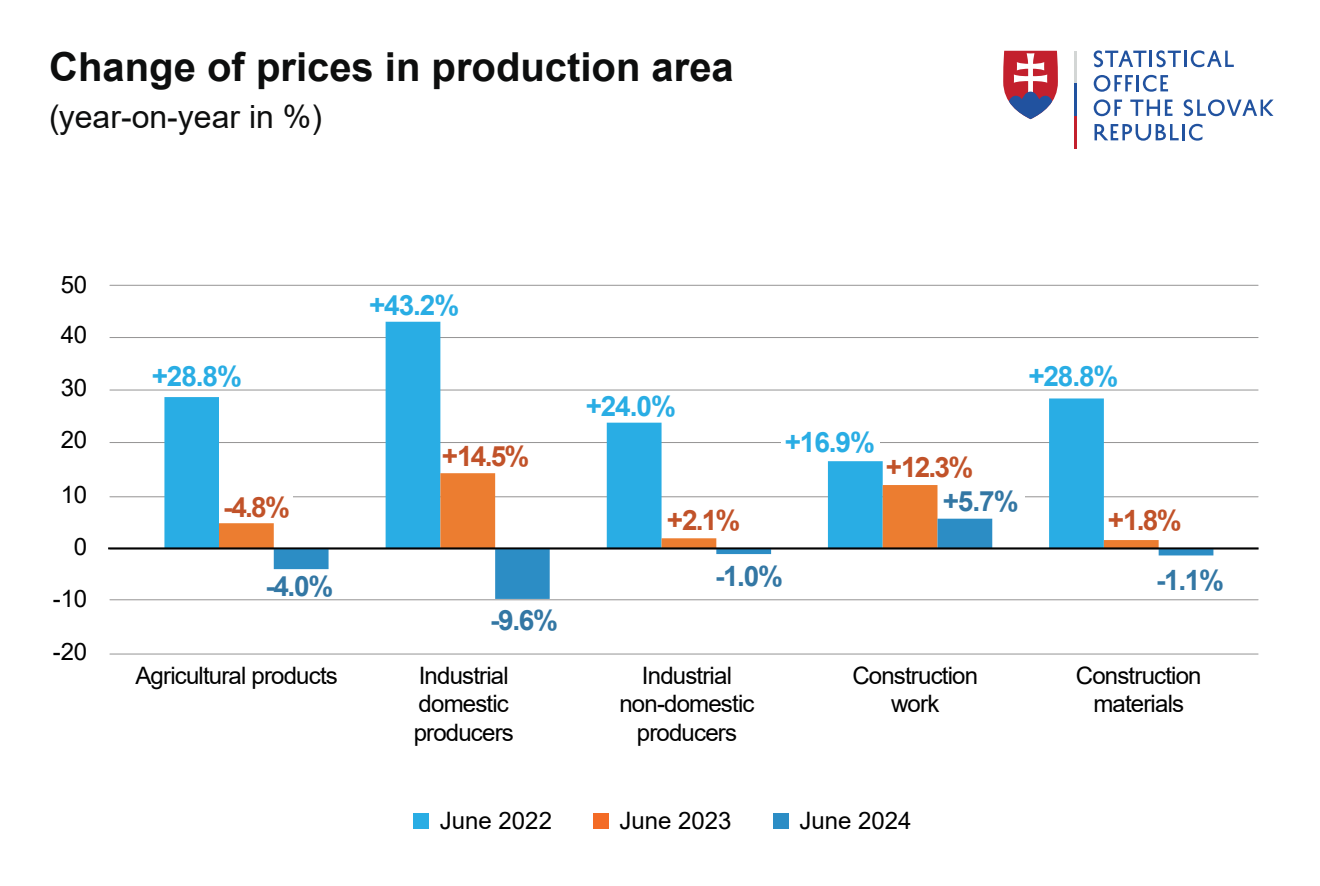
<style>
.page{position:relative;width:1320px;height:886px;background:#fff}
.page>*{position:absolute;margin:0;border:0;box-sizing:border-box;transform-origin:0 0}
.t1{font:700 40px "Arial";color:#0d0e0e}
.t2{font:32px "Arial";color:#0d0e0e}
.t3{font:700 28px "Arial";letter-spacing:-.04em;color:#29ade4}
.t4{font:700 28px "Arial";color:#c15229}
.t5{font:700 28px "Arial";color:#3377a4}
.t6{font:24px/28.8px "Arial";letter-spacing:-.035em;color:#010101;text-align:center}
.t7{font:24px "Arial";color:#010101}
</style>
<div class="page">
<svg style="left:1094px;top:50px;width:87px;height:17px"></svg>
<hr style="left:1184px;top:51px;width:3px;height:16px;background:#21529f">
<svg style="left:1191px;top:50px;width:43px;height:17px"></svg>
<svg style="left:1094px;top:75px;width:39px;height:17px"></svg>
<hr style="left:1136px;top:75px;width:3px;height:16px;background:#21529f">
<svg style="left:1143px;top:75px;width:25px;height:17px"></svg>
<svg style="left:1094px;top:99px;width:28px;height:17px"></svg>
<svg style="left:1130px;top:100px;width:42px;height:16px"></svg>
<svg style="left:1184px;top:99px;width:90px;height:17px"></svg>
<svg style="left:1095px;top:124px;width:84px;height:17px"></svg>
<hr style="left:1182px;top:124px;width:3px;height:16px;background:#21529f">
<svg style="left:1189px;top:124px;width:13px;height:17px"></svg>
<svg style="left:1003px;top:51px;width:55px;height:68px"></svg>
<hr style="left:1074px;top:51px;width:3px;height:32px;background:#d3d6d5">
<hr style="left:1074px;top:83px;width:3px;height:33px;background:#21529f">
<hr style="left:1074px;top:116px;width:3px;height:33px;background:#c3202d">
<div style="left:414px;top:813px;width:15px;height:15px;background:#29ade4"></div>
<div style="left:593px;top:813px;width:16px;height:15px;background:#f36b26"></div>
<div style="left:773px;top:813px;width:16px;height:15px;background:#2c8dc5"></div>
<hr style="left:110px;top:285px;width:1148px;height:1px;background:#959494">
<hr style="left:110px;top:337px;width:1148px;height:1px;background:#959494">
<hr style="left:110px;top:390px;width:1148px;height:1px;background:#959494">
<hr style="left:110px;top:442px;width:1148px;height:1px;background:#959494">
<hr style="left:110px;top:496px;width:1148px;height:1px;background:#959494">
<hr style="left:110px;top:549px;width:1148px;height:1px;background:#959494">
<hr style="left:110px;top:599px;width:1148px;height:1px;background:#959494">
<hr style="left:110px;top:654px;width:1148px;height:1px;background:#959494">
<svg style="left:164px;top:322px;width:940px;height:225px"></svg>
<svg style="left:219px;top:473px;width:940px;height:74px"></svg>
<svg style="left:274px;top:519px;width:939px;height:80px"></svg>
<hr style="left:108px;top:547px;width:1151px;height:2px;background:#010101">
<div style="left:782px;top:428px;width:98px;height:30px;background:#fff"></div>
<h1 class="t1" style="left:49px;top:39px;width:686px">Change of prices in production area</h1>
<h2 class="t2" style="left:49px;top:94px;width:274px">(year-on-year in %)</h2>
<p class="t6" style="left:61px;top:270px;width:28px">50</p>
<p class="t6" style="left:61px;top:320px;width:28px">40</p>
<p class="t6" style="left:61px;top:373px;width:28px">30</p>
<p class="t6" style="left:61px;top:425px;width:28px">20</p>
<p class="t6" style="left:61px;top:480px;width:28px">10</p>
<p class="t6" style="left:74px;top:532px;width:15px">0</p>
<p class="t6" style="left:53px;top:584px;width:36px">-10</p>
<p class="t6" style="left:53px;top:636px;width:36px">-20</p>
<p class="t3" style="left:369px;top:285px;width:92px">+43.2%</p>
<p class="t3" style="left:152px;top:356px;width:92px">+28.8%</p>
<p class="t3" style="left:1028px;top:356px;width:92px">+28.8%</p>
<p class="t3" style="left:586px;top:387px;width:92px">+24.0%</p>
<p class="t4" style="left:442px;top:437px;width:89px">+14.5%</p>
<p class="t3" style="left:785px;top:423px;width:92px">+16.9%</p>
<p class="t4" style="left:886px;top:447px;width:89px">+12.3%</p>
<p class="t4" style="left:223px;top:487px;width:68px">-4.8%</p>
<p class="t4" style="left:667px;top:500px;width:75px">+2.1%</p>
<p class="t5" style="left:943px;top:482px;width:77px">+5.7%</p>
<p class="t4" style="left:1108px;top:500px;width:75px">+1.8%</p>
<p class="t5" style="left:265px;top:566px;width:69px">-4.0%</p>
<p class="t5" style="left:715px;top:557px;width:69px">-1.0%</p>
<p class="t5" style="left:1156px;top:560px;width:69px">-1.1%</p>
<p class="t5" style="left:490px;top:600px;width:69px">-9.6%</p>
<p class="t6" style="left:135px;top:660px;width:204px">Agricultural products</p>
<p class="t6" style="left:414px;top:660px;width:102px;text-align:left">Industrial domestic producers</p>
<p class="t6" style="left:619px;top:660px;width:137px">Industrial non-domestic producers</p>
<p class="t6" style="left:852px;top:660px;width:127px">Construction work</p>
<p class="t6" style="left:1076px;top:660px;width:127px">Construction materials</p>
<p class="t7" style="left:440px;top:803px;width:114px">June 2022</p>
<p class="t7" style="left:620px;top:803px;width:114px">June 2023</p>
<p class="t7" style="left:800px;top:803px;width:114px">June 2024</p>
</div>
